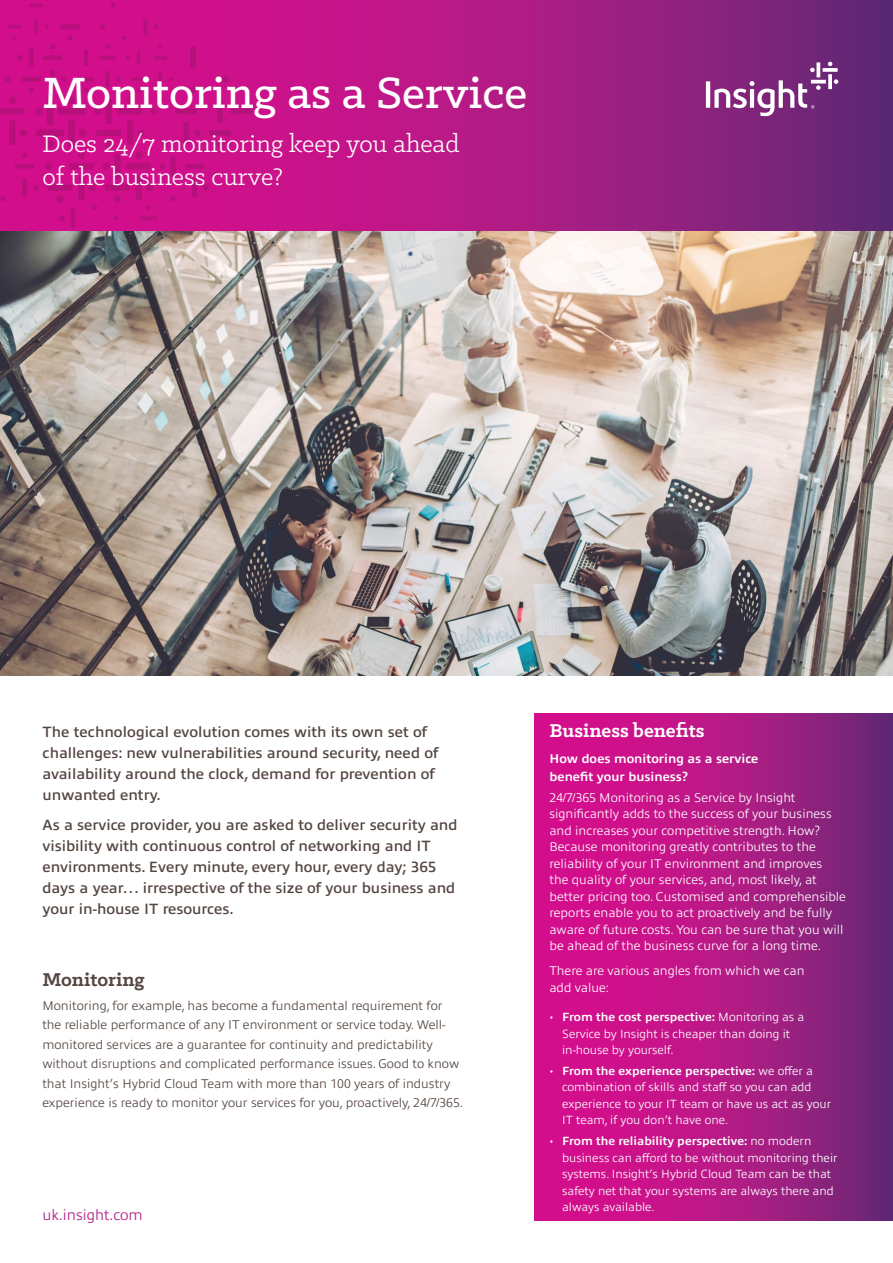
<style>
.page{position:relative;width:893px;height:1263px;background:#fff}
.page>*{position:absolute;margin:0;border:0;box-sizing:border-box;transform-origin:0 0}
.t1{font:500 49.5px "Klinic Slab";color:#fff}
.t2{font:27px/33px "Klinic Slab";color:#fff}
.sub_header{font:700 21px "Klinic Slab";color:#fff}
.sub_header-2{font:700 21px "Klinic Slab";color:#544640}
.Intro_copy{font:600 15px/21px "Allumi Pro";color:#544640}
.sign_off_url{font:300 15px "Allumi Pro";color:#b11c89}
.body_copy{font:300 12.75px/16.5px "Allumi Pro";color:#fff}
.body_copy-2{font:300 12.75px/19.5px "Allumi Pro";color:#544640}
.body_copy-3{font:700 12.75px/18px "Allumi Pro";color:#fff}
.t3{font:300 12px/16.5px "Allumi Pro";color:#fff}
.s1{font-family:"Klinic Slab"}
.s2{font-weight:700}
</style>
<div class="page">
<svg style="left:252px;top:0;width:641px;height:231px;background:#a11d81"></svg>
<svg style="left:706px;top:62px;width:132px;height:54px;background:#944f93"></svg>
<svg style="left:0;top:0;width:252px;height:231px;background:#cd0e89"></svg>
<img style="left:0;top:231px;width:893px;height:444px">
<svg style="left:535px;top:713px;width:358px;height:507px;background:#ae1984"></svg>
<p class="t1" style="left:43px;top:60px;width:486px">Monitoring as a Service</p>
<p class="t2" style="left:43px;top:127px;width:418px">Does 24/7 monitoring keep you ahead of the business curve?</p>
<p class="Intro_copy" style="left:43px;top:720px;width:397px">The technological evolution comes with its own set of challenges: new vulnerabilities around security, need of availability around the clock, demand for prevention of unwanted entry.</p>
<p class="Intro_copy" style="left:43px;top:813px;width:416px">As a service provider, you are asked to deliver security and visibility with continuous control of networking and IT environments. Every minute, every hour, every day; 365 days a year… irrespective of the size of your business and your in-house IT resources.</p>
<p class="sub_header-2" style="left:42px;top:965px;width:104px">Monitoring</p>
<p class="body_copy-2" style="left:42px;top:994px;width:422px">Monitoring, for example, has become a fundamental requirement for the reliable performance of any IT environment or service today. Well&shy;monitored services are a guarantee for continuity and predictability without disruptions and complicated performance issues. Good to know that Insight’s Hybrid Cloud Team with more than 100 years of industry experience is ready to monitor your services for you, proactively, 24/7/365.</p>
<p class="sign_off_url" style="left:42px;top:1204px;width:102px">uk.insight.com</p>
<p class="sub_header" style="left:549px;top:716px;width:157px">Business benefits</p>
<p class="body_copy-3" style="left:549px;top:749px;width:210px">How does monitoring as a service benefit your business?</p>
<p class="body_copy" style="left:549px;top:788px;width:298px">24/7/365 Monitoring as a Service by Insight significantly adds to the success of your business and increases your competitive strength. How?<br>Because monitoring greatly contributes to the reliability of your IT environment and improves<br>the quality of your services, and, most likely, at better pricing too. Customised and comprehensible reports enable you to act proactively and be fully aware of future costs. You can be sure that you will be ahead of the business curve for a long time.</p>
<p class="body_copy" style="left:549px;top:962px;width:257px">There are various angles from which we can add value:</p>
<p class="t3" style="left:562px;top:1008px;width:244px;text-indent:-13px"><span class="s1">•</span> <span class="s2">From the cost perspective:</span> Monitoring as a<br>Service by Insight is cheaper than doing it in-house by yourself.</p>
<p class="t3" style="left:562px;top:1061px;width:270px;text-indent:-13px"><span class="s1">•</span> <span class="s2">From the experience perspective:</span> we offer a combination of skills and staff so you can add experience to your IT team or have us act as your IT team, if you don’t have one.</p>
<p class="t3" style="left:562px;top:1132px;width:277px;text-indent:-13px"><span class="s1">•</span> <span class="s2">From the reliability perspective:</span> no modern business can afford to be without monitoring their systems. Insight’s Hybrid Cloud Team can be that safety net that your systems are always there and always available.</p>
</div>
